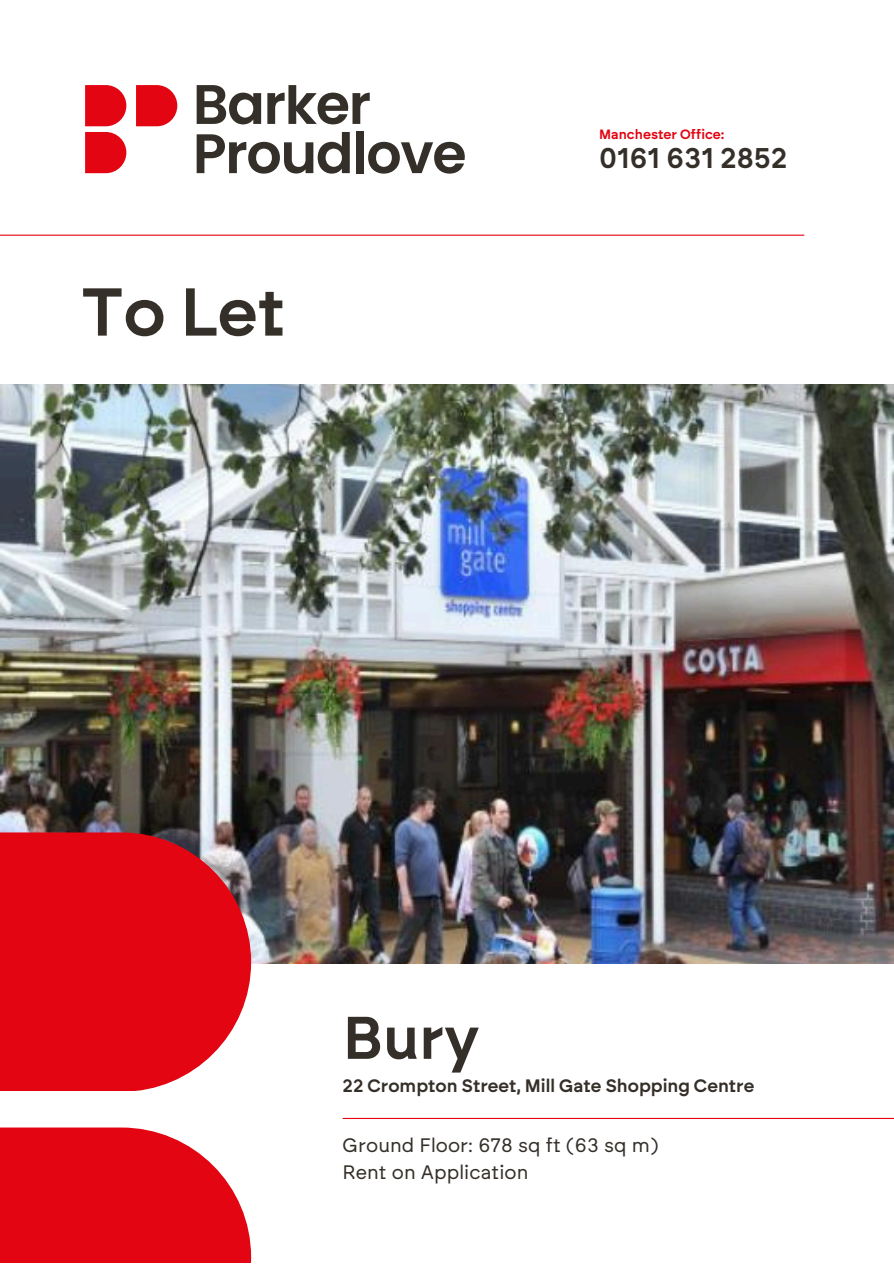
<style>
.page{position:relative;width:894px;height:1264px;background:#fff}
.page>*{position:absolute;margin:0;border:0;box-sizing:border-box;transform-origin:0 0}
.t1{font:600 67.5px "Brockmann";color:#352f29}
.t2{font:600 60px "Brockmann";color:#352f29}
.t3{font:600 28.5px "Brockmann";color:#352f29}
.t4{font:19.5px/27px "Brockmann";color:#352f29}
.t5{font:600 18px "Brockmann";color:#352f29}
.t6{font:600 13.5px "Brockmann";color:#e30512}
</style>
<div class="page">
<img style="left:0;top:385px;width:893px;height:578px">
<svg style="left:0;top:832px;width:251px;height:259px;background:#df1925"></svg>
<svg style="left:0;top:1127px;width:251px;height:136px;background:#e6202b"></svg>
<hr style="left:342px;top:1117px;width:551px;height:1px;background:#e30512">
<svg style="left:85px;top:132px;width:41px;height:41px;background:#e51e2a"></svg>
<svg style="left:85px;top:85px;width:41px;height:41px;background:#e51e2a"></svg>
<svg style="left:136px;top:85px;width:41px;height:41px;background:#e51e2a"></svg>
<svg style="left:196px;top:85px;width:65px;height:39px"></svg>
<svg style="left:267px;top:85px;width:102px;height:39px"></svg>
<svg style="left:196px;top:132px;width:153px;height:42px"></svg>
<div style="left:356px;top:132px;width:7px;height:41px;background:#352f29"></div>
<svg style="left:368px;top:142px;width:96px;height:32px"></svg>
<hr style="left:0;top:235px;width:804px;height:1px;background:#e30512">
<p class="t1" style="left:81px;top:271px;width:205px">To Let</p>
<p class="t6" style="left:599px;top:126px;width:127px">Manchester Office:</p>
<h2 class="t3" style="left:599px;top:141px;width:190px">0161 631 2852</h2>
<p class="t2" style="left:342px;top:1001px;width:139px">Bury</p>
<h1 class="t5" style="left:342px;top:1074px;width:413px">22 Crompton Street, Mill Gate Shopping Centre</h1>
<p class="t4" style="left:342px;top:1131px;width:317px">Ground Floor: 678 sq ft (63 sq m)<br>Rent on Application</p>
</div>
